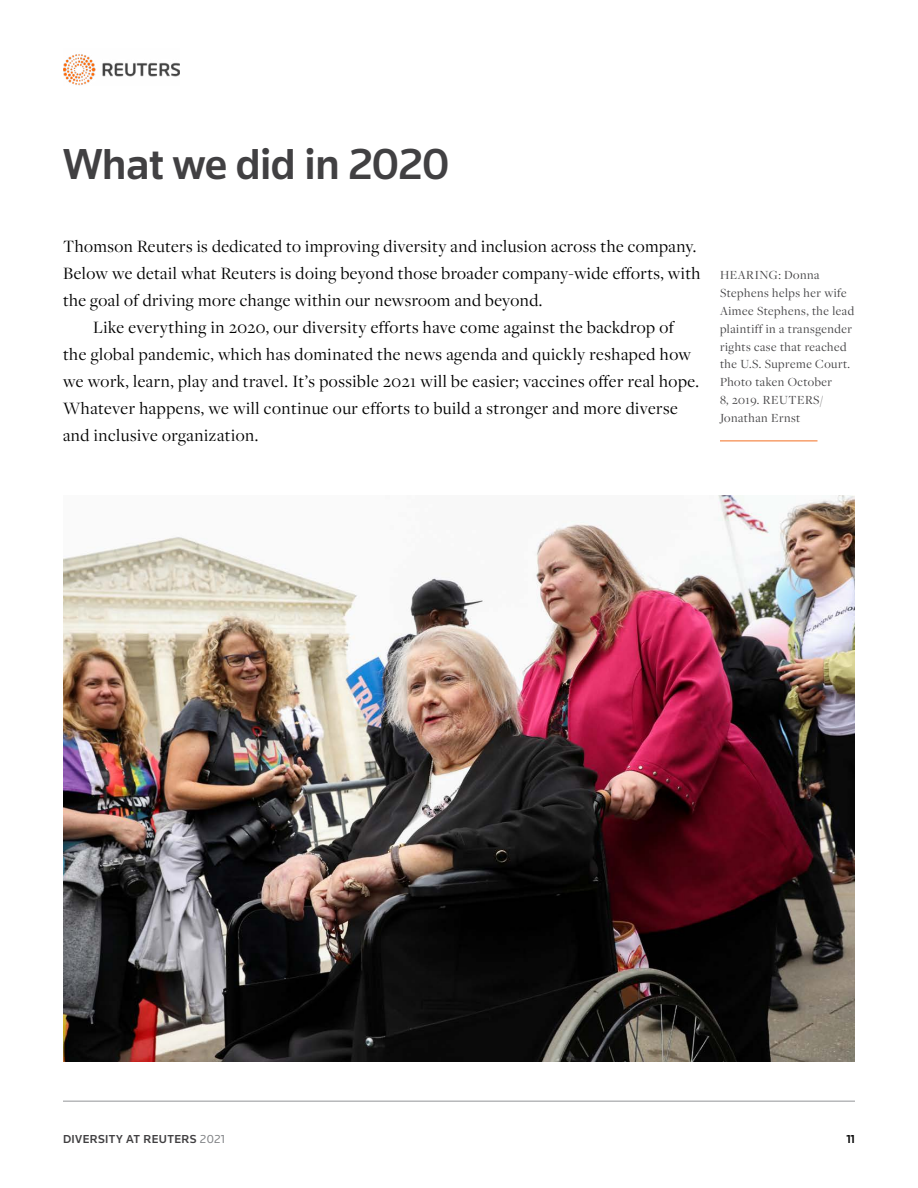
<style>
.page{position:relative;width:918px;height:1188px;background:#fff}
.page>*{position:absolute;margin:0;border:0;box-sizing:border-box;transform-origin:0 0}
.t1{font:500 45px "Knowledge";letter-spacing:-.015em;color:#414042}
.t2{font:18px/27px "Freight Disp";letter-spacing:.025em;color:#000}
.t3{font:12.9px/18px "Freight Disp";letter-spacing:.04em;color:#414042}
.t4{font:500 12px "Knowledge";letter-spacing:.03em;color:#414042}
.t5{font:500 12px "Knowledge";color:#000}
.s1{font-weight:400;color:#808285}
</style>
<div class="page">
<img style="left:63px;top:54px;width:117px;height:32px">
<hr style="left:63px;top:1101px;width:792px;height:1px;background:#939598">
<hr style="left:720px;top:441px;width:98px;height:1px;background:#f36f21">
<img style="left:63px;top:495px;width:792px;height:567px">
<h1 class="t1" style="left:63px;top:136px;width:388px">What we did in 2020</h1>
<p class="t2" style="left:63px;top:233px;width:639px">Thomson Reuters is dedicated to improving diversity and inclusion across the company.<br>Below we detail what Reuters is doing beyond those broader company-wide efforts, with the goal of driving more change within our newsroom and beyond.</p>
<p class="t2" style="left:63px;top:314px;width:637px;text-indent:30px">Like everything in 2020, our diversity efforts have come against the backdrop of the global pandemic, which has dominated the news agenda and quickly reshaped how we work, learn, play and travel. It’s possible 2021 will be easier; vaccines offer real hope.<br>Whatever happens, we will continue our efforts to build a stronger and more diverse and inclusive organization.</p>
<p class="t3" style="left:720px;top:266px;width:136px">HEARING: Donna<br>Stephens helps her wife<br>Aimee Stephens, the lead plaintiff in a transgender rights case that reached the U.S. Supreme Court.<br>Photo taken October<br>8, 2019. REUTERS/<br>Jonathan Ernst</p>
<p class="t4" style="left:63px;top:1132px;width:164px">DIVERSITY AT REUTERS <span class="s1">2021</span></p>
<p class="t5" style="left:847px;top:1132px;width:10px">11</p>
</div>
